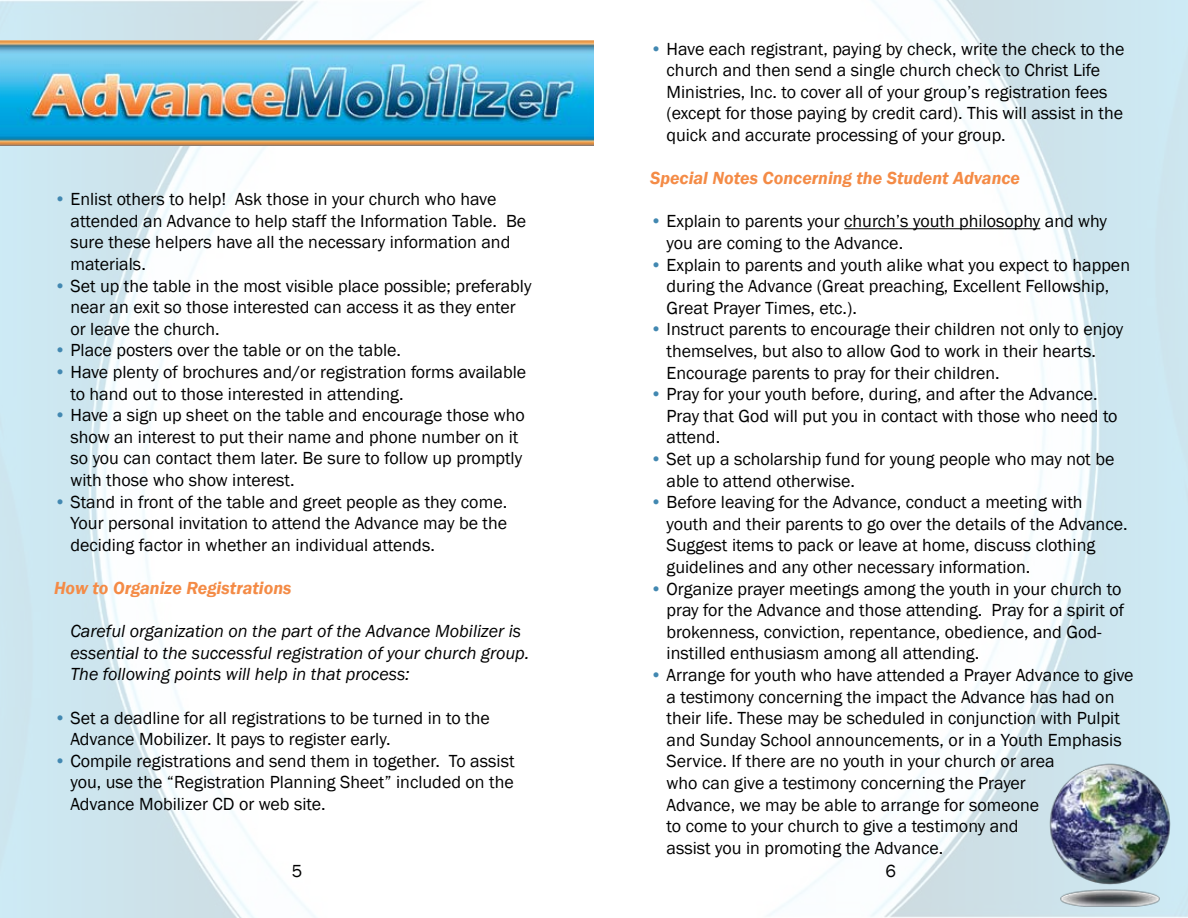
<style>
.page{position:relative;width:1188px;height:918px;background:#fff}
.page>*{position:absolute;margin:0;border:0;box-sizing:border-box;transform-origin:0 0}
.t1{font:18px/21.6px "Franklin Gothic";color:#000}
.t2{font:italic 18px/21.6px "Franklin Gothic";color:#000}
.t3{font:italic 600 18px "Franklin Gothic";color:#f48b46}
.s1{color:#4288b1}
</style>
<div class="page">
<img style="left:769px;top:0;width:419px;height:918px">
<img style="left:0;top:0;width:466px;height:918px">
<img style="left:1044px;top:759px;width:130px;height:150px">
<img style="left:0;top:40px;width:594px;height:105px">
<hr style="left:844px;top:228px;width:196px;height:1px;background:#000">
<p class="t1" style="left:70px;top:189px;width:457px;text-indent:-16px"><span class="s1">•</span> Enlist others to help! Ask those in your church who have attended an Advance to help staff the Information Table. Be sure these helpers have all the necessary information and materials.</p>
<p class="t1" style="left:70px;top:275px;width:463px;text-indent:-16px"><span class="s1">•</span> Set up the table in the most visible place possible; preferably near an exit so those interested can access it as they enter or leave the church.</p>
<p class="t1" style="left:54px;top:340px;width:349px"><span class="s1">•</span> Place posters over the table or on the table.</p>
<p class="t1" style="left:70px;top:362px;width:457px;text-indent:-16px"><span class="s1">•</span> Have plenty of brochures and/or registration forms available to hand out to those interested in attending.</p>
<p class="t1" style="left:70px;top:405px;width:456px;text-indent:-16px"><span class="s1">•</span> Have a sign up sheet on the table and encourage those who show an interest to put their name and phone number on it so you can contact them later. Be sure to follow up promptly with those who show interest.</p>
<p class="t1" style="left:70px;top:491px;width:438px;text-align:justify;text-indent:-16px"><span class="s1">•</span> Stand in front of the table and greet people as they come.<br>Your personal invitation to attend the Advance may be the deciding factor in whether an individual attends.</p>
<p class="t3" style="left:54px;top:576px;width:239px">How to Organize Registrations</p>
<p class="t2" style="left:71px;top:621px;width:460px">Careful organization on the part of the Advance Mobilizer is essential to the successful registration of your church group.<br>The following points will help in that process:</p>
<p class="t1" style="left:70px;top:707px;width:421px;text-indent:-16px"><span class="s1">•</span> Set a deadline for all registrations to be turned in to the<br>Advance Mobilizer. It pays to register early.</p>
<p class="t1" style="left:70px;top:750px;width:446px;text-align:justify;text-indent:-16px"><span class="s1">•</span> Compile registrations and send them in together. To assist you, use the “Registration Planning Sheet” included on the Advance Mobilizer CD or web site.</p>
<p class="t1" style="left:667px;top:38px;width:459px;text-indent:-16px"><span class="s1">•</span> Have each registrant, paying by check, write the check to the church and then send a single church check to Christ Life Ministries, Inc. to cover all of your group’s registration fees (except for those paying by credit card). This will assist in the quick and accurate processing of your group.</p>
<p class="t3" style="left:650px;top:167px;width:372px">Special Notes Concerning the Student Advance</p>
<p class="t1" style="left:667px;top:211px;width:442px;text-indent:-16px"><span class="s1">•</span> Explain to parents your church’s youth philosophy and why you are coming to the Advance.</p>
<p class="t1" style="left:667px;top:254px;width:465px;text-indent:-17px"><span class="s1">•</span> Explain to parents and youth alike what you expect to happen during the Advance (Great preaching, Excellent Fellowship,<br>Great Prayer Times, etc.).</p>
<p class="t1" style="left:667px;top:319px;width:458px;text-indent:-17px"><span class="s1">•</span> Instruct parents to encourage their children not only to enjoy themselves, but also to allow God to work in their hearts.<br>Encourage parents to pray for their children.</p>
<p class="t1" style="left:667px;top:384px;width:453px;text-indent:-17px"><span class="s1">•</span> Pray for your youth before, during, and after the Advance.<br>Pray that God will put you in contact with those who need to attend.</p>
<p class="t1" style="left:667px;top:449px;width:449px;text-indent:-17px"><span class="s1">•</span> Set up a scholarship fund for young people who may not be able to attend otherwise.</p>
<p class="t1" style="left:667px;top:492px;width:463px;text-indent:-17px"><span class="s1">•</span> Before leaving for the Advance, conduct a meeting with youth and their parents to go over the details of the Advance.<br>Suggest items to pack or leave at home, discuss clothing guidelines and any other necessary information.</p>
<p class="t1" style="left:667px;top:578px;width:459px;text-indent:-17px"><span class="s1">•</span> Organize prayer meetings among the youth in your church to pray for the Advance and those attending. Pray for a spirit of brokenness, conviction, repentance, obedience, and God&shy;instilled enthusiasm among all attending.</p>
<p class="t1" style="left:667px;top:665px;width:469px;text-indent:-17px"><span class="s1">•</span> Arrange for youth who have attended a Prayer Advance to give a testimony concerning the impact the Advance has had on their life. These may be scheduled in conjunction with Pulpit and Sunday School announcements, or in a Youth Emphasis Service. If there are no youth in your church or area<br>who can give a testimony concerning the Prayer<br>Advance, we may be able to arrange for someone<br>to come to your church to give a testimony and<br>assist you in promoting the Advance.</p>
<p class="t1" style="left:292px;top:860px;width:12px">5</p>
<p class="t1" style="left:886px;top:860px;width:12px">6</p>
</div>
